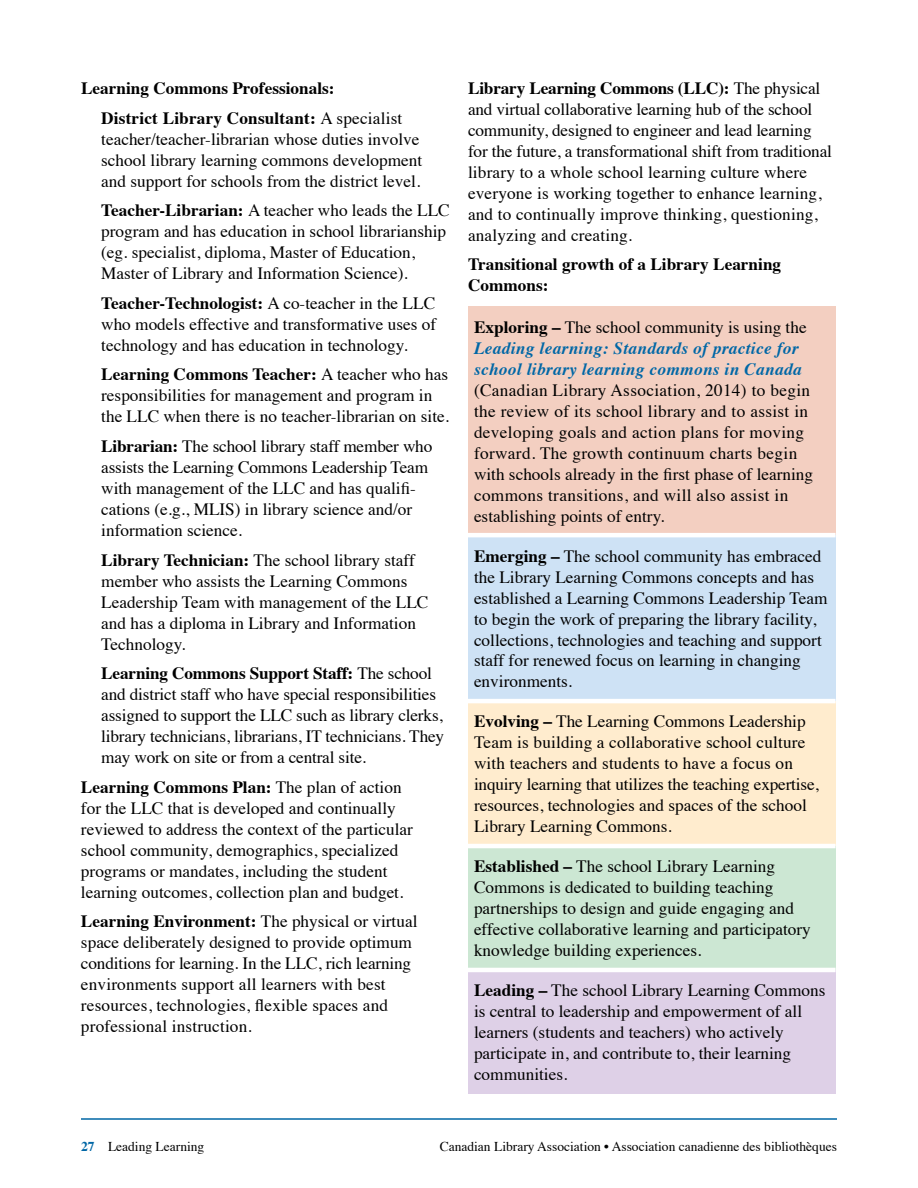
<style>
.page{position:relative;width:918px;height:1188px;background:#fff}
.page>*{position:absolute;margin:0;border:0;box-sizing:border-box;transform-origin:0 0}
.t1{font:17.25px/21px "Times";color:#000}
.t2{font:17.25px/21px "Times";letter-spacing:.02em;color:#000}
.t3{font:italic 700 17.25px/21px "Times";letter-spacing:.02em;color:#0067a6}
.t4{font:700 17.25px/29.7px "Times";color:#000}
.t5{font:13.5px "Times";color:#000}
.s1{font-weight:400}
.s2{font-weight:700}
.s3{font-style:normal;color:#000}
.s4{font-weight:400;font-style:normal;color:#000}
.s5{font-weight:700;color:#0067a6}
</style>
<div class="page">
<hr style="left:81px;top:1118px;width:756px;height:2px;background:#0067a6">
<div style="left:468px;top:306px;width:368px;height:229px;background:#f3cfc1"></div>
<div style="left:468px;top:535px;width:368px;height:166px;background:#cee2f5"></div>
<div style="left:468px;top:701px;width:368px;height:145px;background:#ffecce"></div>
<div style="left:468px;top:846px;width:368px;height:124px;background:#cce7d3"></div>
<div style="left:468px;top:970px;width:368px;height:124px;background:#ded0e7"></div>
<hr style="left:468px;top:533px;width:368px;height:4px;background:#fff">
<hr style="left:468px;top:699px;width:368px;height:4px;background:#fff">
<hr style="left:468px;top:844px;width:368px;height:4px;background:#fff">
<hr style="left:468px;top:968px;width:368px;height:4px;background:#fff">
<p class="t4" style="left:101px;top:71px;width:303px;text-indent:-20px">Learning Commons Professionals:<br>District Library Consultant: <span class="s1">A specialist</span></p>
<p class="t1" style="left:101px;top:127px;width:323px">teacher/teacher-librarian whose duties involve school library learning commons development and support for schools from the district level.</p>
<p class="t1" style="left:101px;top:198px;width:350px"><span class="s2">Teacher-Librarian:</span> A teacher who leads the LLC program and has education in school librarianship (eg. specialist, diploma, Master of Education, Master of Library and Information Science).</p>
<p class="t1" style="left:101px;top:291px;width:337px;text-align:justify"><span class="s2">Teacher-Technologist:</span> A co-teacher in the LLC who models effective and transformative uses of technology and has education in technology.</p>
<p class="t1" style="left:101px;top:363px;width:349px"><span class="s2">Learning Commons Teacher:</span> A teacher who has responsibilities for management and program in the LLC when there is no teacher-librarian on site.</p>
<p class="t1" style="left:101px;top:434px;width:333px"><span class="s2">Librarian:</span> The school library staff member who assists the Learning Commons Leadership Team with management of the LLC and has qualifi&shy;cations (e.g., MLIS) in library science and/or information science.</p>
<p class="t1" style="left:101px;top:548px;width:329px"><span class="s2">Library Technician:</span> The school library staff member who assists the Learning Commons Leadership Team with management of the LLC and has a diploma in Library and Information Technology.</p>
<p class="t1" style="left:101px;top:661px;width:344px"><span class="s2">Learning Commons Support Staff:</span> The school and district staff who have special responsibilities assigned to support the LLC such as library clerks, library technicians, librarians, IT technicians. They may work on site or from a central site.</p>
<p class="t1" style="left:81px;top:775px;width:333px"><span class="s2">Learning Commons Plan:</span> The plan of action for the LLC that is developed and continually reviewed to address the context of the particular school community, demographics, specialized programs or mandates, including the student learning outcomes, collection plan and budget.</p>
<p class="t1" style="left:81px;top:910px;width:338px"><span class="s2">Learning Environment:</span> The physical or virtual space deliberately designed to provide optimum conditions for learning. In the LLC, rich learning environments support all learners with best resources, technologies, flexible spaces and professional instruction.</p>
<p class="t1" style="left:468px;top:76px;width:366px"><span class="s2">Library Learning Commons (LLC):</span> The physical and virtual collaborative learning hub of the school community, designed to engineer and lead learning for the future, a transformational shift from traditional library to a whole school learning culture where everyone is working together to enhance learning, and to continually improve thinking, questioning, analyzing and creating.</p>
<p class="t4" style="left:468px;top:252px;width:315px;line-height:21px">Transitional growth of a Library Learning<br>Commons:</p>
<p class="t3" style="left:474px;top:315px;width:334px"><span class="s3">Exploring –</span> <span class="s4">The school community is using the<br></span>Leading learning: Standards of practice for school library learning commons in Canada</p>
<p class="t2" style="left:474px;top:378px;width:341px">(Canadian Library Association, 2014) to begin the review of its school library and to assist in developing goals and action plans for moving forward. The growth continuum charts begin with schools already in the first phase of learning commons transitions, and will also assist in establishing points of entry.</p>
<p class="t1" style="left:474px;top:544px;width:355px"><span class="s2">Emerging –</span> The school community has embraced the Library Learning Commons concepts and has established a Learning Commons Leadership Team to begin the work of preparing the library facility, collections, technologies and teaching and support staff for renewed focus on learning in changing environments.</p>
<p class="t1" style="left:474px;top:710px;width:346px"><span class="s2">Evolving –</span> The Learning Commons Leadership Team is building a collaborative school culture with teachers and students to have a focus on inquiry learning that utilizes the teaching expertise, resources, technologies and spaces of the school Library Learning Commons.</p>
<p class="t1" style="left:474px;top:855px;width:338px"><span class="s2">Established –</span> The school Library Learning Commons is dedicated to building teaching partnerships to design and guide engaging and effective collaborative learning and participatory knowledge building experiences.</p>
<p class="t1" style="left:474px;top:978px;width:353px"><span class="s2">Leading –</span> The school Library Learning Commons is central to leadership and empowerment of all learners (students and teachers) who actively participate in, and contribute to, their learning communities.</p>
<p class="t5" style="left:81px;top:1133px;width:125px"><span class="s5">27</span> Leading Learning</p>
<p class="t5" style="left:440px;top:1133px;width:399px">Canadian Library Association • Association canadienne des bibliothèques</p>
</div>
